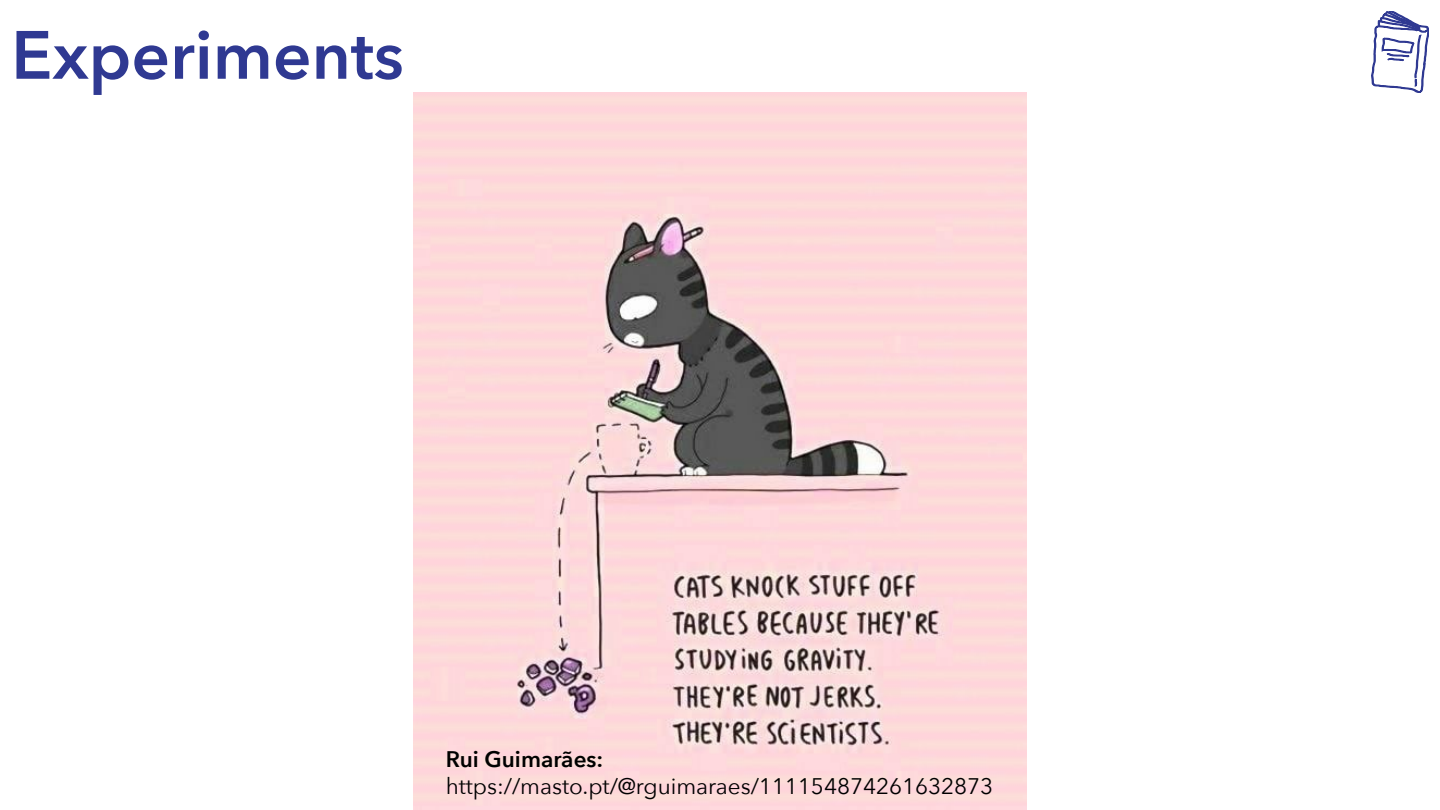
<style>
.page{position:relative;width:1440px;height:810px;background:#fff}
.page>*{position:absolute;margin:0;border:0;box-sizing:border-box;transform-origin:0 0}
.t1{font:600 67.5px "Avenir Next";color:#2f3992}
.t2{font:22.5px "Avenir Next";color:#000}
.t3{font:600 22.5px "Avenir Next";color:#000}
</style>
<div class="page">
<svg style="left:1372px;top:11px;width:57px;height:81px"></svg>
<img style="left:413px;top:92px;width:614px;height:718px">
<h1 class="t1" style="left:11px;top:-3px;width:394px">Experiments</h1>
<p class="t3" style="left:446px;top:740px;width:159px">Rui Guimarães:</p>
<p class="t2" style="left:446px;top:767px;width:549px">https://masto.pt/@rguimaraes/111154874261632873</p>
</div>
